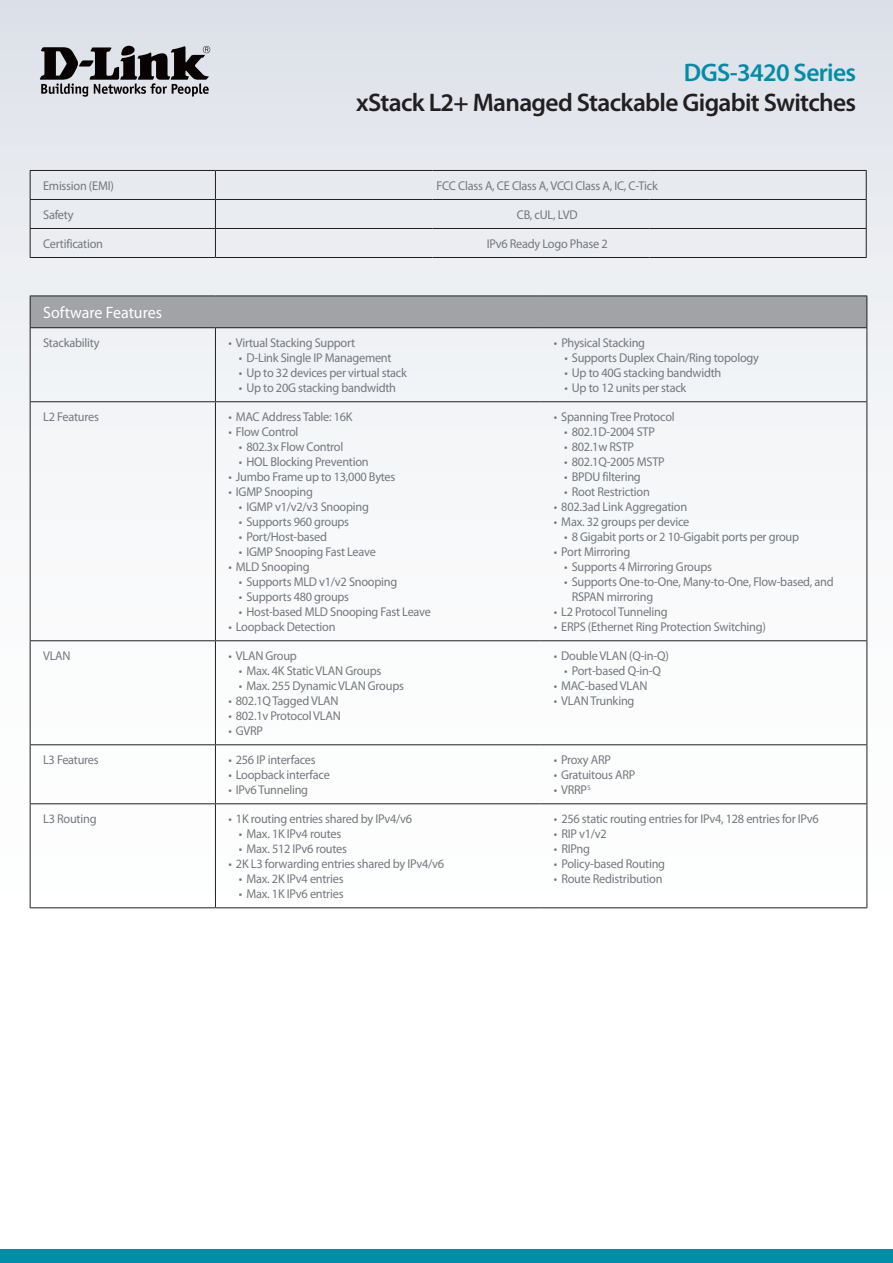
<style>
.page{position:relative;width:893px;height:1263px;background:#fff}
.page>*{position:absolute;margin:0;border:0;box-sizing:border-box;transform-origin:0 0}
.t1{font:600 25.5px "Myriad Pro";letter-spacing:-.025em;color:#231f20}
.t2{font:600 25.5px "Myriad Pro";letter-spacing:-.025em;color:#008da8}
.t3{font:16.5px "Myriad Pro";color:#fff}
.t4{font:12.75px/15px "Myriad Pro";letter-spacing:-.02em;color:#74787d}
</style>
<div class="page">
<div style="left:0;top:0;width:893px;height:1084px;background:linear-gradient(to bottom,#e2e6ec,#fff)"></div>
<div style="left:0;top:1249px;width:893px;height:14px;background:#008da8"></div>
<svg style="left:40px;top:46px;width:170px;height:51px;background:#807f83"></svg>
<svg style="left:866px;top:171px;width:1px;height:86px"></svg>
<hr style="left:30px;top:170px;width:185px;height:1px;background:#231f20">
<hr style="left:30px;top:199px;width:185px;height:1px;background:#231f20">
<hr style="left:30px;top:228px;width:185px;height:1px;background:#231f20">
<svg style="left:30px;top:171px;width:1px;height:86px"></svg>
<hr style="left:30px;top:257px;width:185px;height:1px;background:#231f20">
<hr style="left:215px;top:170px;width:217px;height:1px;background:#231f20">
<hr style="left:432px;top:170px;width:217px;height:1px;background:#231f20">
<hr style="left:649px;top:170px;width:218px;height:1px;background:#231f20">
<hr style="left:215px;top:199px;width:217px;height:1px;background:#231f20">
<hr style="left:432px;top:199px;width:217px;height:1px;background:#231f20">
<hr style="left:649px;top:199px;width:218px;height:1px;background:#231f20">
<hr style="left:215px;top:228px;width:217px;height:1px;background:#231f20">
<svg style="left:215px;top:171px;width:1px;height:86px"></svg>
<hr style="left:432px;top:228px;width:217px;height:1px;background:#231f20">
<hr style="left:649px;top:228px;width:218px;height:1px;background:#231f20">
<hr style="left:215px;top:257px;width:217px;height:1px;background:#231f20">
<hr style="left:432px;top:257px;width:217px;height:1px;background:#231f20">
<hr style="left:649px;top:257px;width:218px;height:1px;background:#231f20">
<div style="left:30px;top:296px;width:837px;height:32px;background:#a1a3a7"></div>
<hr style="left:866px;top:296px;width:1px;height:31px;background:#231f20">
<hr style="left:866px;top:328px;width:1px;height:74px;background:#231f20">
<hr style="left:866px;top:402px;width:1px;height:239px;background:#231f20">
<hr style="left:866px;top:641px;width:1px;height:104px;background:#231f20">
<hr style="left:866px;top:745px;width:1px;height:59px;background:#231f20">
<hr style="left:866px;top:804px;width:1px;height:103px;background:#231f20">
<hr style="left:30px;top:328px;width:1px;height:73px;background:#231f20">
<hr style="left:30px;top:402px;width:1px;height:238px;background:#231f20">
<hr style="left:30px;top:640px;width:185px;height:1px;background:#231f20">
<hr style="left:30px;top:641px;width:1px;height:103px;background:#231f20">
<hr style="left:30px;top:744px;width:185px;height:1px;background:#231f20">
<hr style="left:30px;top:745px;width:1px;height:58px;background:#231f20">
<hr style="left:30px;top:803px;width:185px;height:1px;background:#231f20">
<hr style="left:30px;top:804px;width:1px;height:103px;background:#231f20">
<hr style="left:30px;top:907px;width:185px;height:1px;background:#231f20">
<hr style="left:215px;top:640px;width:326px;height:1px;background:#231f20">
<hr style="left:541px;top:640px;width:325px;height:1px;background:#231f20">
<hr style="left:215px;top:744px;width:326px;height:1px;background:#231f20">
<hr style="left:541px;top:744px;width:325px;height:1px;background:#231f20">
<hr style="left:215px;top:803px;width:326px;height:1px;background:#231f20">
<hr style="left:541px;top:803px;width:325px;height:1px;background:#231f20">
<hr style="left:215px;top:907px;width:326px;height:1px;background:#231f20">
<hr style="left:541px;top:907px;width:326px;height:1px;background:#231f20">
<hr style="left:215px;top:328px;width:1px;height:73px;background:#231f20">
<hr style="left:215px;top:402px;width:1px;height:238px;background:#231f20">
<hr style="left:215px;top:641px;width:1px;height:103px;background:#231f20">
<hr style="left:215px;top:745px;width:1px;height:58px;background:#231f20">
<hr style="left:215px;top:804px;width:1px;height:103px;background:#231f20">
<hr style="left:30px;top:296px;width:185px;height:1px;background:#231f20">
<hr style="left:30px;top:296px;width:1px;height:31px;background:#231f20">
<hr style="left:215px;top:296px;width:326px;height:1px;background:#231f20">
<hr style="left:541px;top:296px;width:326px;height:1px;background:#231f20">
<hr style="left:30px;top:327px;width:185px;height:1px;background:#231f20">
<hr style="left:215px;top:327px;width:326px;height:1px;background:#231f20">
<hr style="left:541px;top:327px;width:326px;height:1px;background:#231f20">
<hr style="left:30px;top:401px;width:185px;height:1px;background:#231f20">
<hr style="left:215px;top:401px;width:326px;height:1px;background:#231f20">
<hr style="left:541px;top:401px;width:325px;height:1px;background:#231f20">
<h1 class="t2" style="left:684px;top:56px;width:174px">DGS-3420 Series</h1>
<h1 class="t1" style="left:356px;top:86px;width:501px">xStack L2+ Managed Stackable Gigabit Switches</h1>
<p class="t4" style="left:43px;top:178px;width:72px">Emission (EMI)</p>
<p class="t4" style="left:436px;top:178px;width:223px">FCC Class A, CE Class A, VCCI Class A, IC, C-Tick</p>
<p class="t4" style="left:43px;top:207px;width:32px">Safety</p>
<p class="t4" style="left:517px;top:207px;width:62px">CB, cUL, LVD</p>
<p class="t4" style="left:43px;top:236px;width:61px">Certification</p>
<p class="t4" style="left:487px;top:236px;width:122px">IPv6 Ready Logo Phase 2</p>
<p class="t3" style="left:43px;top:302px;width:120px">Software Features</p>
<p class="t4" style="left:43px;top:335px;width:58px">Stackability</p>
<p class="t4" style="left:228px;top:335px;width:128px">• Virtual Stacking Support</p>
<p class="t4" style="left:239px;top:350px;width:154px">• D-Link Single IP Management</p>
<p class="t4" style="left:239px;top:365px;width:169px">• Up to 32 devices per virtual stack</p>
<p class="t4" style="left:239px;top:380px;width:159px">• Up to 20G stacking bandwidth</p>
<p class="t4" style="left:43px;top:409px;width:57px">L2 Features</p>
<p class="t4" style="left:228px;top:409px;width:126px">• MAC Address Table: 16K</p>
<p class="t4" style="left:228px;top:424px;width:71px">• Flow Control</p>
<p class="t4" style="left:239px;top:439px;width:106px">• 802.3x Flow Control</p>
<p class="t4" style="left:239px;top:454px;width:131px">• HOL Blocking Prevention</p>
<p class="t4" style="left:228px;top:469px;width:168px">• Jumbo Frame up to 13,000 Bytes</p>
<p class="t4" style="left:228px;top:484px;width:86px">• IGMP Snooping</p>
<p class="t4" style="left:239px;top:499px;width:132px">• IGMP v1/v2/v3 Snooping</p>
<p class="t4" style="left:239px;top:514px;width:112px">• Supports 960 groups</p>
<p class="t4" style="left:239px;top:529px;width:90px">• Port/Host-based</p>
<p class="t4" style="left:239px;top:544px;width:138px">• IGMP Snooping Fast Leave</p>
<p class="t4" style="left:228px;top:559px;width:83px">• MLD Snooping</p>
<p class="t4" style="left:239px;top:574px;width:160px">• Supports MLD v1/v2 Snooping</p>
<p class="t4" style="left:239px;top:589px;width:112px">• Supports 480 groups</p>
<p class="t4" style="left:239px;top:604px;width:193px">• Host-based MLD Snooping Fast Leave</p>
<p class="t4" style="left:228px;top:619px;width:109px">• Loopback Detection</p>
<p class="t4" style="left:43px;top:648px;width:29px">VLAN</p>
<p class="t4" style="left:228px;top:648px;width:70px">• VLAN Group</p>
<p class="t4" style="left:239px;top:663px;width:144px">• Max. 4K Static VLAN Groups</p>
<p class="t4" style="left:239px;top:678px;width:167px">• Max. 255 Dynamic VLAN Groups</p>
<p class="t4" style="left:228px;top:693px;width:112px">• 802.1Q Tagged VLAN</p>
<p class="t4" style="left:228px;top:708px;width:114px">• 802.1v Protocol VLAN</p>
<p class="t4" style="left:228px;top:723px;width:36px">• GVRP</p>
<p class="t4" style="left:43px;top:752px;width:57px">L3 Features</p>
<p class="t4" style="left:228px;top:752px;width:89px">• 256 IP interfaces</p>
<p class="t4" style="left:228px;top:767px;width:103px">• Loopback interface</p>
<p class="t4" style="left:228px;top:782px;width:81px">• IPv6 Tunneling</p>
<p class="t4" style="left:43px;top:811px;width:55px">L3 Routing</p>
<p class="t4" style="left:228px;top:811px;width:185px">• 1K routing entries shared by IPv4/v6</p>
<p class="t4" style="left:239px;top:826px;width:104px">• Max. 1K IPv4 routes</p>
<p class="t4" style="left:239px;top:841px;width:109px">• Max. 512 IPv6 routes</p>
<p class="t4" style="left:228px;top:856px;width:217px">• 2K L3 forwarding entries shared by IPv4/v6</p>
<p class="t4" style="left:239px;top:871px;width:106px">• Max. 2K IPv4 entries</p>
<p class="t4" style="left:239px;top:886px;width:106px">• Max. 1K IPv6 entries</p>
<p class="t4" style="left:554px;top:335px;width:93px">• Physical Stacking</p>
<p class="t4" style="left:564px;top:350px;width:196px">• Supports Duplex Chain/Ring topology</p>
<p class="t4" style="left:564px;top:365px;width:159px">• Up to 40G stacking bandwidth</p>
<p class="t4" style="left:564px;top:380px;width:124px">• Up to 12 units per stack</p>
<p class="t4" style="left:554px;top:409px;width:122px">• Spanning Tree Protocol</p>
<p class="t4" style="left:564px;top:424px;width:92px">• 802.1D-2004 STP</p>
<p class="t4" style="left:564px;top:439px;width:71px">• 802.1w RSTP</p>
<p class="t4" style="left:564px;top:454px;width:102px">• 802.1Q-2005 MSTP</p>
<p class="t4" style="left:564px;top:469px;width:78px">• BPDU filtering</p>
<p class="t4" style="left:564px;top:484px;width:87px">• Root Restriction</p>
<p class="t4" style="left:554px;top:499px;width:135px">• 802.3ad Link Aggregation</p>
<p class="t4" style="left:554px;top:514px;width:137px">• Max. 32 groups per device</p>
<p class="t4" style="left:564px;top:529px;width:236px">• 8 Gigabit ports or 2 10-Gigabit ports per group</p>
<p class="t4" style="left:554px;top:544px;width:78px">• Port Mirroring</p>
<p class="t4" style="left:564px;top:559px;width:149px">• Supports 4 Mirroring Groups</p>
<p class="t4" style="left:572px;top:574px;width:263px;text-indent:-7px">• Supports One-to-One, Many-to-One, Flow-based, and<br>RSPAN mirroring</p>
<p class="t4" style="left:554px;top:604px;width:115px">• L2 Protocol Tunneling</p>
<p class="t4" style="left:554px;top:619px;width:214px">• ERPS (Ethernet Ring Protection Switching)</p>
<p class="t4" style="left:554px;top:648px;width:117px">• Double VLAN (Q-in-Q)</p>
<p class="t4" style="left:564px;top:663px;width:98px">• Port-based Q-in-Q</p>
<p class="t4" style="left:554px;top:678px;width:95px">• MAC-based VLAN</p>
<p class="t4" style="left:554px;top:693px;width:82px">• VLAN Trunking</p>
<p class="t4" style="left:554px;top:752px;width:59px">• Proxy ARP</p>
<p class="t4" style="left:554px;top:767px;width:83px">• Gratuitous ARP</p>
<p class="t4" style="left:554px;top:782px;width:39px">• VRRP<sup>5</sup></p>
<p class="t4" style="left:554px;top:811px;width:267px">• 256 static routing entries for IPv4, 128 entries for IPv6</p>
<p class="t4" style="left:554px;top:826px;width:54px">• RIP v1/v2</p>
<p class="t4" style="left:554px;top:841px;width:38px">• RIPng</p>
<p class="t4" style="left:554px;top:856px;width:113px">• Policy-based Routing</p>
<p class="t4" style="left:554px;top:871px;width:110px">• Route Redistribution</p>
</div>
